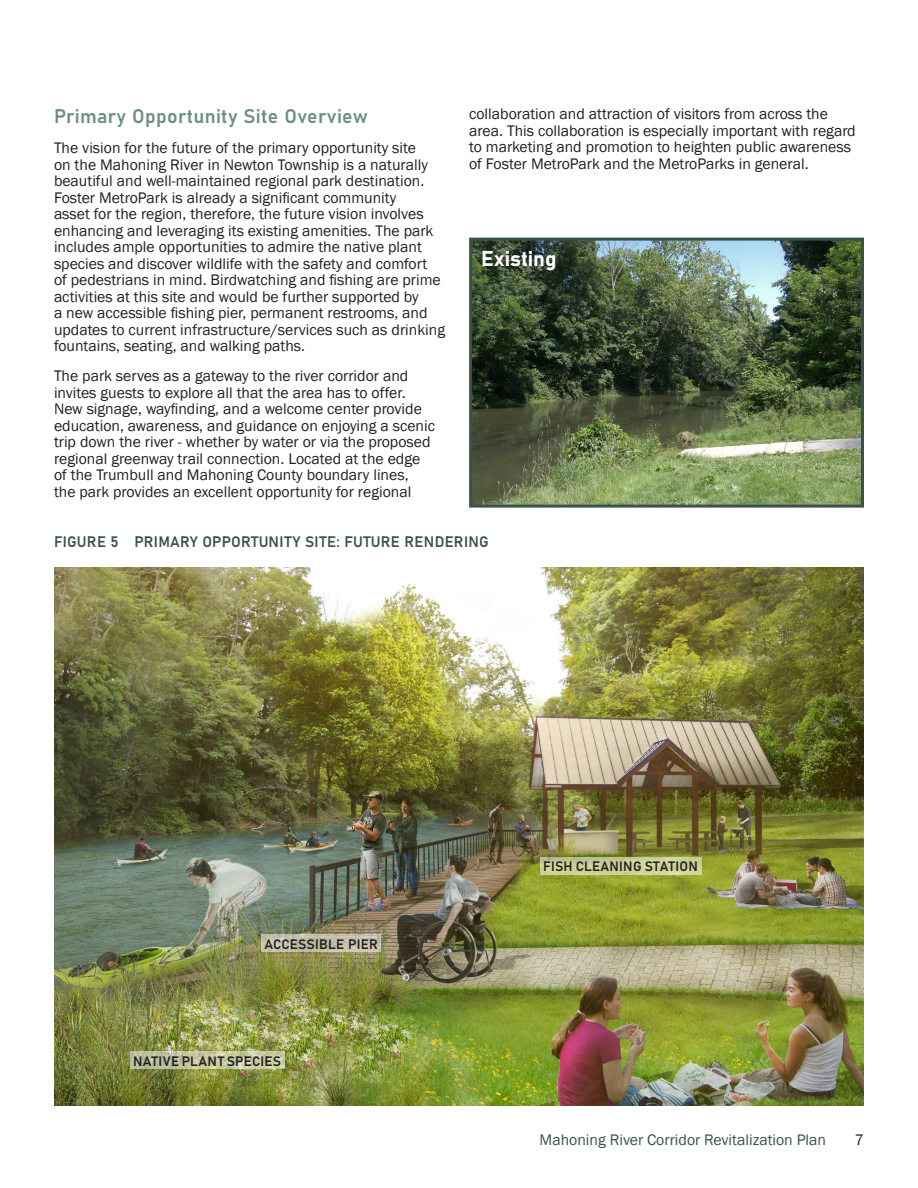
<style>
.page{position:relative;width:918px;height:1188px;background:#fff}
.page>*{position:absolute;margin:0;border:0;box-sizing:border-box;transform-origin:0 0}
.Body_Text{font:21.15px "Bahnschrift";color:#fff}
.Subheading{font:19.5px "Bahnschrift";letter-spacing:.02em;color:#6c9080}
.Body_Text-2{font:15.75px/16.5px "Franklin Gothic";color:#231f20}
.t1{font:15.75px "Franklin Gothic";color:#3a5349}
.t2{font:15px "Bahnschrift";letter-spacing:.02em;color:#3a5349}
.Map_Label{font:13.5px "Bahnschrift";letter-spacing:.02em;color:#231f20}
</style>
<div class="page">
<img style="left:54px;top:568px;width:810px;height:538px">
<img style="left:473px;top:242px;width:387px;height:262px">
<div style="left:469px;top:238px;width:395px;height:270px;border:3px solid #395349"></div>
<svg style="left:261px;top:935px;width:120px;height:17px;background:#c3c0ac"></svg>
<svg style="left:130px;top:1052px;width:154px;height:17px;background:#c3c7a0"></svg>
<svg style="left:540px;top:857px;width:161px;height:17px;background:#c9cf97"></svg>
<p class="Subheading" style="left:54px;top:102px;width:315px">Primary Opportunity Site Overview</p>
<p class="Body_Text-2" style="left:54px;top:140px;width:393px">The vision for the future of the primary opportunity site<br>on the Mahoning River in Newton Township is a naturally beautiful and well-maintained regional park destination.<br>Foster MetroPark is already a significant community<br>asset for the region, therefore, the future vision involves enhancing and leveraging its existing amenities. The park includes ample opportunities to admire the native plant species and discover wildlife with the safety and comfort<br>of pedestrians in mind. Birdwatching and fishing are prime activities at this site and would be further supported by<br>a new accessible fishing pier, permanent restrooms, and updates to current infrastructure/services such as drinking fountains, seating, and walking paths.</p>
<p class="Body_Text-2" style="left:54px;top:368px;width:383px">The park serves as a gateway to the river corridor and invites guests to explore all that the area has to offer.<br>New signage, wayfinding, and a welcome center provide education, awareness, and guidance on enjoying a scenic trip down the river - whether by water or via the proposed regional greenway trail connection. Located at the edge of the Trumbull and Mahoning County boundary lines,<br>the park provides an excellent opportunity for regional</p>
<p class="Body_Text-2" style="left:469px;top:106px;width:388px">collaboration and attraction of visitors from across the area. This collaboration is especially important with regard to marketing and promotion to heighten public awareness of Foster MetroPark and the MetroParks in general.</p>
<p class="Body_Text" style="left:481px;top:243px;width:77px">Existing</p>
<p class="t2" style="left:54px;top:531px;width:434px">Figure 5 PRI MARY OPPORTUNITY SITE: FUTURE RENDERI NG</p>
<p class="Map_Label" style="left:265px;top:934px;width:115px">ACCESSI BLE PI ER</p>
<p class="Map_Label" style="left:133px;top:1051px;width:149px">NATIVE PLANT SPECI ES</p>
<p class="Map_Label" style="left:543px;top:856px;width:156px">FISH CLEANI NG STATI ON</p>
<p class="t1" style="left:540px;top:1130px;width:288px">Mahoning River Corridor Revitalization Plan</p>
<p class="Body_Text-2" style="left:855px;top:1132px;width:11px">7</p>
</div>
